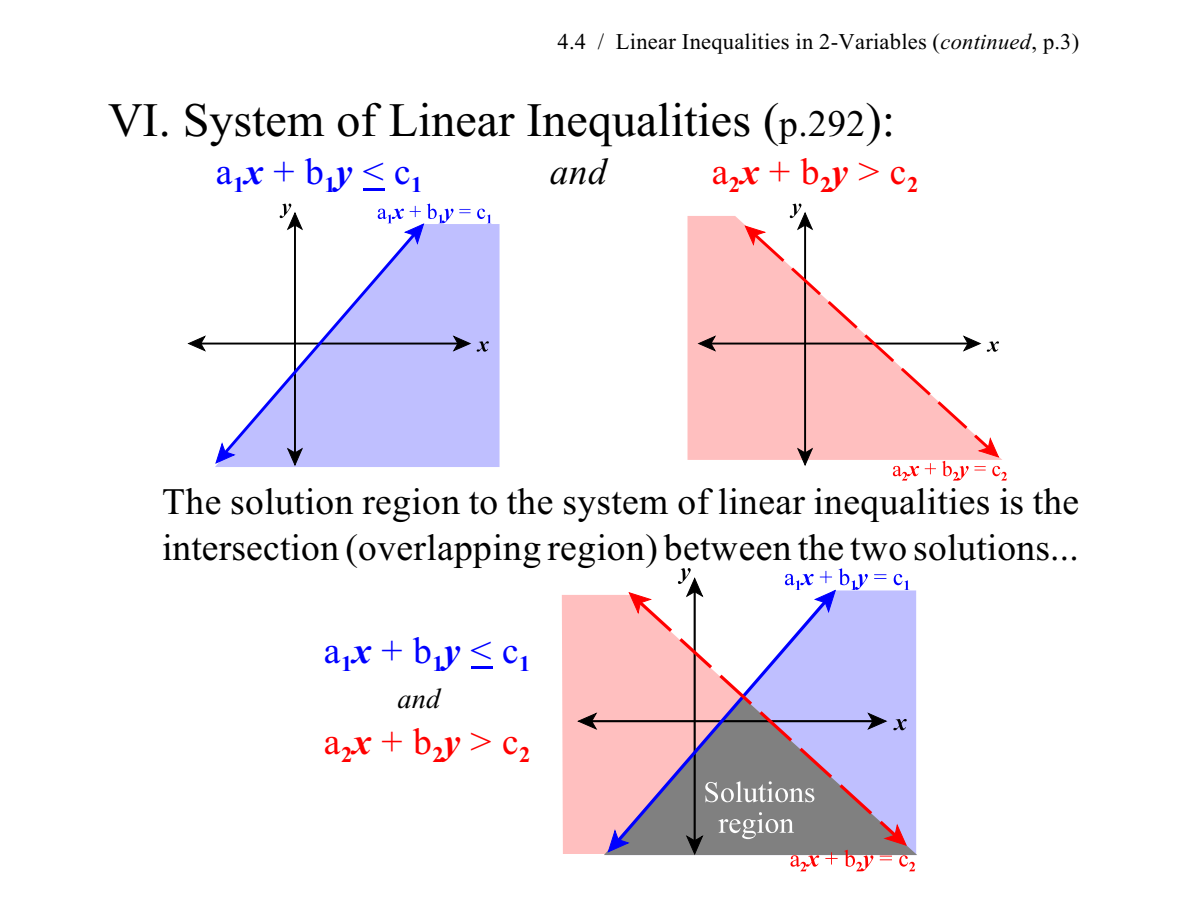
<style>
.page{position:relative;width:1188px;height:918px;background:#fff}
.page>*{position:absolute;margin:0;border:0;box-sizing:border-box;transform-origin:0 0}
.t1{font:48px "Times New Roman";color:#000}
.t2{font:37.5px/45.8px "Times New Roman";letter-spacing:.01em;color:#000}
.t3{font:37.5px "Times New Roman";color:#00f}
.t4{font:37.5px "Times New Roman";color:#f00}
.t5{font:italic 37.5px "Times New Roman";color:#000}
.t6{font:italic 28.5px "Times New Roman";color:#000}
.t7{font:22.5px "Times New Roman";letter-spacing:.01em;color:#000}
.s1{font-style:italic}
.s2{font-size:37.5px}
.s3{font-weight:700;font-style:italic}
</style>
<div class="page">
<svg style="left:215px;top:224px;width:285px;height:243px;background:#c5c5fe"></svg>
<hr style="left:200px;top:343px;width:259px;height:2px;background:#000">
<svg style="left:188px;top:336px;width:18px;height:15px"></svg>
<svg style="left:453px;top:336px;width:18px;height:15px"></svg>
<svg style="left:287px;top:457px;width:16px;height:9px"></svg>
<svg style="left:280px;top:204px;width:23px;height:26px"></svg>
<svg style="left:477px;top:341px;width:12px;height:11px"></svg>
<svg style="left:221px;top:230px;width:198px;height:227px"></svg>
<svg style="left:215px;top:443px;width:20px;height:21px"></svg>
<svg style="left:378px;top:204px;width:93px;height:40px"></svg>
<svg style="left:477px;top:209px;width:14px;height:14px"></svg>
<svg style="left:562px;top:595px;width:353px;height:259px;background:#f7c0c7"></svg>
<svg style="left:604px;top:697px;width:313px;height:158px;background:#b3a5bb"></svg>
<hr style="left:591px;top:720px;width:283px;height:2px;background:#000">
<svg style="left:578px;top:713px;width:19px;height:17px"></svg>
<svg style="left:686px;top:845px;width:17px;height:10px"></svg>
<svg style="left:678px;top:568px;width:25px;height:29px"></svg>
<svg style="left:900px;top:719px;width:7px;height:11px"></svg>
<svg style="left:614px;top:597px;width:216px;height:248px;background:#e3b1b2"></svg>
<svg style="left:608px;top:830px;width:21px;height:23px"></svg>
<svg style="left:785px;top:568px;width:83px;height:30px"></svg>
<svg style="left:874px;top:574px;width:12px;height:5px"></svg>
<svg style="left:894px;top:574px;width:15px;height:16px"></svg>
<svg style="left:636px;top:598px;width:264px;height:242px"></svg>
<svg style="left:629px;top:592px;width:22px;height:21px"></svg>
<svg style="left:884px;top:824px;width:23px;height:22px"></svg>
<svg style="left:791px;top:855px;width:28px;height:16px"></svg>
<svg style="left:825px;top:852px;width:13px;height:13px"></svg>
<svg style="left:844px;top:850px;width:29px;height:21px"></svg>
<svg style="left:880px;top:856px;width:12px;height:4px"></svg>
<svg style="left:899px;top:855px;width:16px;height:16px"></svg>
<svg style="left:705px;top:781px;width:109px;height:21px"></svg>
<svg style="left:718px;top:812px;width:76px;height:27px;background:#999"></svg>
<svg style="left:688px;top:216px;width:314px;height:244px;fill:#ffbfbf"></svg>
<hr style="left:710px;top:343px;width:259px;height:2px;background:#000">
<svg style="left:698px;top:336px;width:18px;height:15px"></svg>
<hr style="left:804px;top:224px;width:2px;height:230px;background:#000">
<svg style="left:797px;top:452px;width:16px;height:14px"></svg>
<svg style="left:790px;top:204px;width:23px;height:26px"></svg>
<svg style="left:992px;top:341px;width:7px;height:11px"></svg>
<svg style="left:751px;top:231px;width:241px;height:221px"></svg>
<svg style="left:745px;top:225px;width:20px;height:20px"></svg>
<svg style="left:978px;top:438px;width:21px;height:20px"></svg>
<svg style="left:893px;top:466px;width:26px;height:15px"></svg>
<svg style="left:925px;top:463px;width:11px;height:11px"></svg>
<svg style="left:942px;top:461px;width:27px;height:20px"></svg>
<svg style="left:975px;top:466px;width:11px;height:5px"></svg>
<svg style="left:992px;top:466px;width:15px;height:15px"></svg>
<hr style="left:363px;top:188px;width:21px;height:2px;background:#00f">
<hr style="left:471px;top:667px;width:21px;height:2px;background:#00f">
<p class="t7" style="left:558px;top:34px;width:523px">4.4 / Linear Inequalities in 2-Variables (<span class="s1">continued</span>, p.3)</p>
<p class="t1" style="left:108px;top:103px;width:789px">VI. System of Linear Inequalities (<span class="s2">p.292</span>):</p>
<p class="t3" style="left:216px;top:158px;width:208px">a<sub>1</sub><span class="s3">x</span> + b<sub>1</sub><span class="s3">y</span> &lt; c<sub>1</sub></p>
<p class="t5" style="left:550px;top:158px;width:59px">and</p>
<p class="t4" style="left:712px;top:158px;width:208px">a<sub>2</sub><span class="s3">x</span> + b<sub>2</sub><span class="s3">y</span> &gt; c<sub>2</sub></p>
<p class="t2" style="left:162px;top:482px;width:919px">The solution region to the system of linear inequalities is the intersection (overlapping region) between the two solutions...</p>
<p class="t3" style="left:324px;top:637px;width:208px">a<sub>1</sub><span class="s3">x</span> + b<sub>1</sub><span class="s3">y</span> &lt; c<sub>1</sub></p>
<p class="t6" style="left:397px;top:689px;width:45px">and</p>
<p class="t4" style="left:324px;top:728px;width:208px">a<sub>2</sub><span class="s3">x</span> + b<sub>2</sub><span class="s3">y</span> &gt; c<sub>2</sub></p>
</div>
